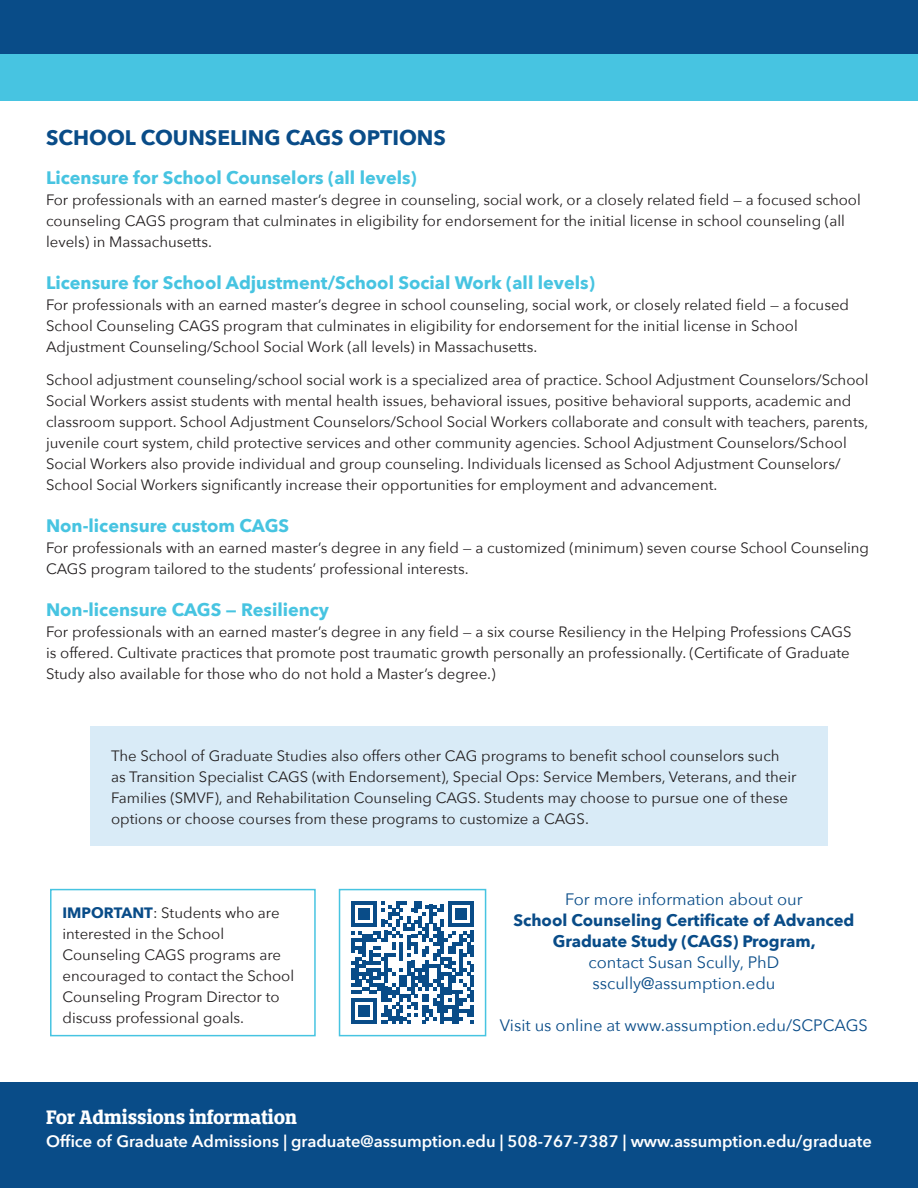
<style>
.page{position:relative;width:918px;height:1188px;background:#fff}
.page>*{position:absolute;margin:0;border:0;box-sizing:border-box;transform-origin:0 0}
.t1{font:700 21px "Avenir Next";color:#094c88}
.t2{font:700 18px "Avenir Next";color:#47c4e1}
.t3{font:700 18px "Bommer Slab";letter-spacing:-.005em;color:#fff}
.t4{font:16.5px "Avenir Next";color:#094c88}
.t5{font:600 16.5px "Avenir Next";color:#fff}
.t6{font:700 16.5px/21px "Avenir Next";color:#094c88;text-align:center}
.t7{font:15px/21px "Avenir Next";color:#231f20}
.s1{font-weight:700;color:#094c88}
</style>
<div class="page">
<div style="left:0;top:35px;width:918px;height:65px;background:#47c4e1"></div>
<div style="left:0;top:1082px;width:918px;height:106px;background:#094c88"></div>
<div style="left:90px;top:726px;width:738px;height:120px;background:#d9ebf7"></div>
<svg style="left:351px;top:901px;width:123px;height:123px"></svg>
<div style="left:339px;top:889px;width:147px;height:147px;border:2px solid #47c4e1"></div>
<div style="left:0;top:0;width:918px;height:54px;background:#094c88"></div>
<div style="left:50px;top:889px;width:266px;height:147px;border:2px solid #47c4e1"></div>
<p class="t1" style="left:46px;top:120px;width:401px">SCHOOL COUNSELING CAGS OPTIONS</p>
<p class="t2" style="left:46px;top:162px;width:372px">Licensure for School Counselors (all levels)</p>
<p class="t7" style="left:46px;top:189px;width:816px">For professionals with an earned master’s degree in counseling, social work, or a closely related field — a focused school counseling CAGS program that culminates in eligibility for endorsement for the initial license in school counseling (all levels) in Massachusetts.</p>
<p class="t2" style="left:46px;top:267px;width:550px">Licensure for School Adjustment/School Social Work (all levels)</p>
<p class="t7" style="left:46px;top:294px;width:805px">For professionals with an earned master’s degree in school counseling, social work, or closely related field — a focused<br>School Counseling CAGS program that culminates in eligibility for endorsement for the initial license in School</p>
<p class="t7" style="left:46px;top:336px;width:493px">Adjustment Counseling/School Social Work (all levels) in Massachusetts.</p>
<p class="t7" style="left:46px;top:369px;width:824px">School adjustment counseling/school social work is a specialized area of practice. School Adjustment Counselors/School Social Workers assist students with mental health issues, behavioral issues, positive behavioral supports, academic and classroom support. School Adjustment Counselors/School Social Workers collaborate and consult with teachers, parents, juvenile court system, child protective services and other community agencies. School Adjustment Counselors/School Social Workers also provide individual and group counseling. Individuals licensed as School Adjustment Counselors/ School Social Workers significantly increase their opportunities for employment and advancement.</p>
<p class="t2" style="left:46px;top:510px;width:245px">Non-licensure custom CAGS</p>
<p class="t7" style="left:46px;top:537px;width:825px">For professionals with an earned master’s degree in any field — a customized (minimum) seven course School Counseling<br>CAGS program tailored to the students’ professional interests.</p>
<p class="t2" style="left:46px;top:594px;width:285px">Non-licensure CAGS — Resiliency</p>
<p class="t7" style="left:46px;top:621px;width:807px">For professionals with an earned master’s degree in any field — a six course Resiliency in the Helping Professions CAGS is offered. Cultivate practices that promote post traumatic growth personally an professionally. (Certificate of Graduate<br>Study also available for those who do not hold a Master’s degree.)</p>
<p class="t7" style="left:111px;top:744px;width:687px">The School of Graduate Studies also offers other CAG programs to benefit school counselors such as Transition Specialist CAGS (with Endorsement), Special Ops: Service Members, Veterans, and their Families (SMVF), and Rehabilitation Counseling CAGS. Students may choose to pursue one of these options or choose courses from these programs to customize a CAGS.</p>
<p class="t7" style="left:62px;top:901px;width:219px"><span class="s1">IMPORTANT</span>: Students who are</p>
<p class="t7" style="left:62px;top:922px;width:163px">interested in the School</p>
<p class="t7" style="left:62px;top:943px;width:233px">Counseling CAGS programs are encouraged to contact the School<br>Counseling Program Director to discuss professional goals.</p>
<p class="t4" style="left:565px;top:886px;width:239px">For more information about our</p>
<p class="t6" style="left:513px;top:910px;width:343px">School Counseling Certificate of Advanced<br>Graduate Study (CAGS) Program,</p>
<p class="t4" style="left:589px;top:949px;width:192px">contact Susan Scully, PhD</p>
<p class="t4" style="left:592px;top:970px;width:185px">sscully@assumption.edu</p>
<p class="t4" style="left:500px;top:1012px;width:370px">Visit us online at www.assumption.edu/SCPCAGS</p>
<p class="t3" style="left:46px;top:1104px;width:253px">For Admissions information</p>
<p class="t5" style="left:46px;top:1127px;width:827px">Office of Graduate Admissions | graduate@assumption.edu | 508-767-7387 | www.assumption.edu/graduate</p>
</div>
